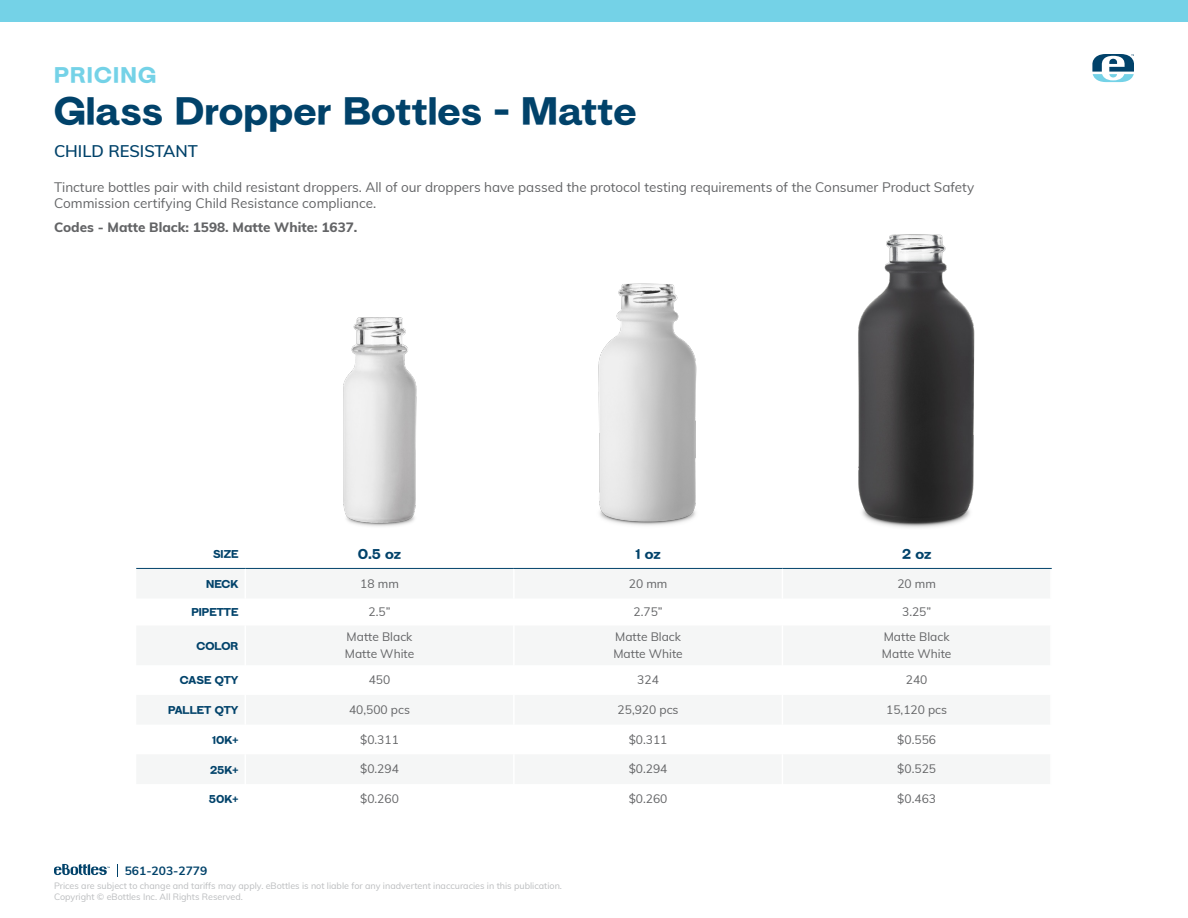
<style>
.page{position:relative;width:1188px;height:918px;background:#fff}
.page>*{position:absolute;margin:0;border:0;box-sizing:border-box;transform-origin:0 0}
.t1{font:42px "BN Times Gothic";color:#01426a}
.t2{font:24px "BN Times Gothic";letter-spacing:.05em;color:#74d2e7}
.t3{font:600 16.5px "Muli";color:#01426a}
.t4{font:15px "BN Times Gothic";color:#01426a}
.t5{font:13.5px/16.5px "Muli";color:#636466}
.t6{font:800 13.5px "Muli";color:#636466}
.t7{font:12px/17.7px "Muli";color:#636466}
.t8{font:12px "BN Times Gothic";color:#01426a}
.t9{font:700 12px "Muli";color:#01426a}
.t10{font:9px/10.5px "Muli";color:#bbbdbf}
</style>
<div class="page">
<svg style="left:54px;top:864px;width:56px;height:11px"></svg>
<svg style="left:1092px;top:54px;width:42px;height:28px"></svg>
<svg style="left:117px;top:864px;width:1px;height:13px"></svg>
<div style="left:0;top:0;width:1188px;height:22px;background:#74d2e7"></div>
<hr style="left:136px;top:568px;width:109px;height:1px;background:#01426a">
<hr style="left:245px;top:568px;width:269px;height:1px;background:#01426a">
<hr style="left:514px;top:568px;width:268px;height:1px;background:#01426a">
<hr style="left:782px;top:568px;width:270px;height:1px;background:#01426a">
<img style="left:858px;top:234px;width:117px;height:294px">
<img style="left:598px;top:283px;width:99px;height:243px">
<img style="left:343px;top:317px;width:74px;height:210px">
<h2 class="t2" style="left:54px;top:62px;width:104px">PRICING</h2>
<h1 class="t1" style="left:54px;top:89px;width:584px">Glass Dropper Bottles - Matte</h1>
<h3 class="t3" style="left:54px;top:139px;width:145px">CHILD RESISTANT</h3>
<p class="t5" style="left:54px;top:178px;width:922px">Tincture bottles pair with child resistant droppers. All of our droppers have passed the protocol testing requirements of the Consumer Product Safety<br>Commission certifying Child Resistance compliance.</p>
<p class="t6" style="left:54px;top:217px;width:305px">Codes - Matte Black: 1598. Matte White: 1637.</p>
<p class="t8" style="left:213px;top:548px;width:27px">SIZE</p>
<p class="t4" style="left:358px;top:546px;width:45px">0.5 oz</p>
<p class="t4" style="left:636px;top:546px;width:27px">1 oz</p>
<p class="t4" style="left:902px;top:546px;width:31px">2 oz</p>
<p class="t8" style="left:206px;top:578px;width:34px">NECK</p>
<p class="t7" style="left:360px;top:574px;width:40px">18 mm</p>
<p class="t7" style="left:629px;top:574px;width:40px">20 mm</p>
<p class="t7" style="left:897px;top:574px;width:40px">20 mm</p>
<p class="t8" style="left:192px;top:606px;width:49px">PIPETTE</p>
<p class="t7" style="left:369px;top:603px;width:23px">2.5”</p>
<p class="t7" style="left:634px;top:603px;width:31px">2.75”</p>
<p class="t7" style="left:902px;top:603px;width:31px">3.25”</p>
<p class="t8" style="left:197px;top:639px;width:43px">COLOR</p>
<p class="t7" style="left:345px;top:627px;width:71px">Matte Black<br>Matte White</p>
<p class="t7" style="left:613px;top:627px;width:71px">Matte Black<br>Matte White</p>
<p class="t7" style="left:882px;top:627px;width:71px">Matte Black<br>Matte White</p>
<p class="t8" style="left:180px;top:674px;width:60px">CASE QTY</p>
<p class="t7" style="left:369px;top:671px;width:23px">450</p>
<p class="t7" style="left:637px;top:671px;width:23px">324</p>
<p class="t7" style="left:906px;top:671px;width:23px">240</p>
<p class="t8" style="left:168px;top:704px;width:72px">PALLET QTY</p>
<p class="t7" style="left:349px;top:700px;width:62px">40,500 pcs</p>
<p class="t7" style="left:618px;top:700px;width:62px">25,920 pcs</p>
<p class="t7" style="left:886px;top:700px;width:62px">15,120 pcs</p>
<p class="t8" style="left:212px;top:733px;width:28px">10K+</p>
<p class="t7" style="left:360px;top:730px;width:40px">$0.311</p>
<p class="t7" style="left:629px;top:730px;width:40px">$0.311</p>
<p class="t7" style="left:897px;top:730px;width:40px">$0.556</p>
<p class="t8" style="left:210px;top:763px;width:30px">25K+</p>
<p class="t7" style="left:360px;top:760px;width:40px">$0.294</p>
<p class="t7" style="left:629px;top:760px;width:40px">$0.294</p>
<p class="t7" style="left:897px;top:760px;width:40px">$0.525</p>
<p class="t8" style="left:209px;top:793px;width:31px">50K+</p>
<p class="t7" style="left:360px;top:789px;width:40px">$0.260</p>
<p class="t7" style="left:629px;top:789px;width:40px">$0.260</p>
<p class="t7" style="left:897px;top:789px;width:40px">$0.463</p>
<p class="t9" style="left:125px;top:862px;width:84px">561-203-2779</p>
<p class="t10" style="left:54px;top:880px;width:510px">Prices are subject to change and tariffs may apply. eBottles is not liable for any inadvertent inaccuracies in this publication.<br>Copyright © eBottles Inc. All Rights Reserved.</p>
</div>
